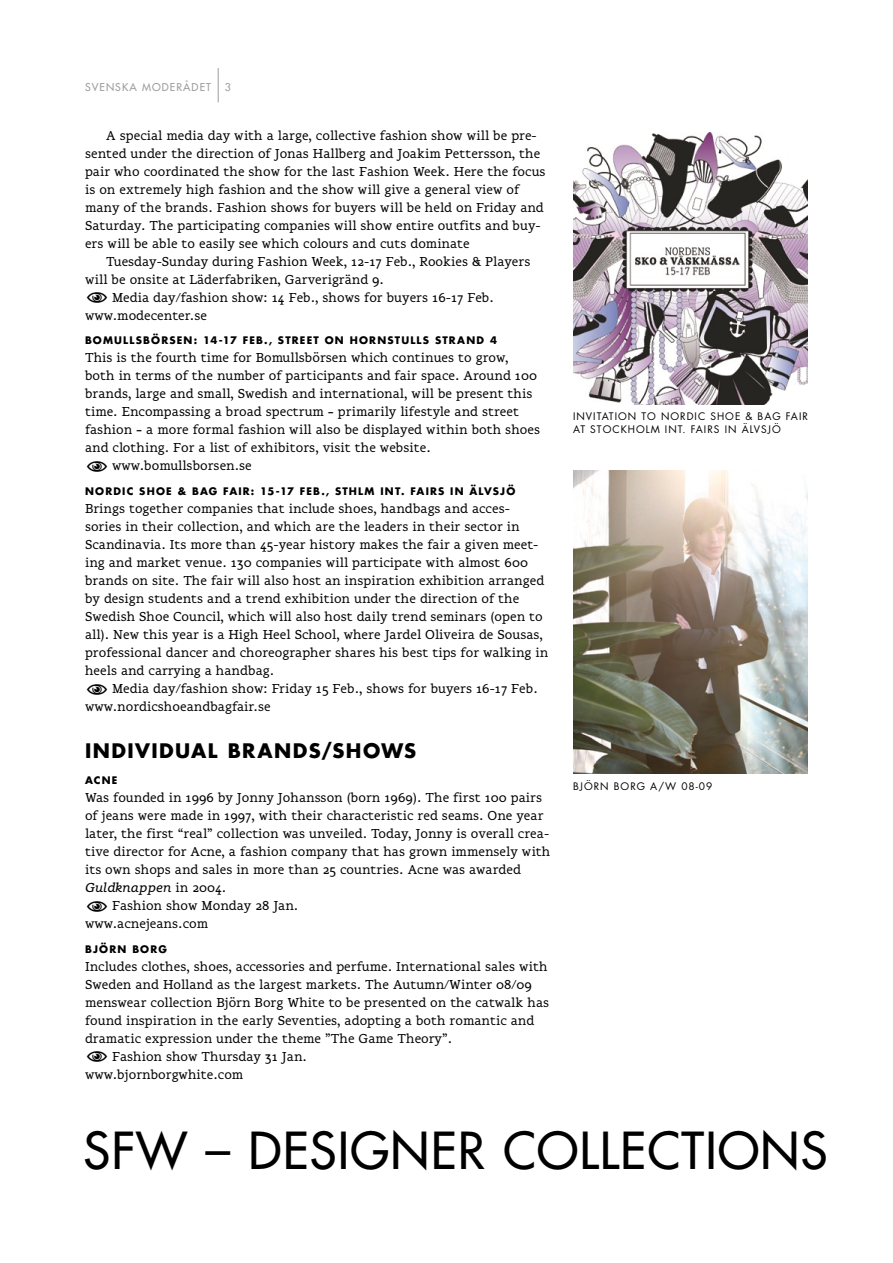
<style>
.page{position:relative;width:893px;height:1263px;background:#fff}
.page>*{position:absolute;margin:0;border:0;box-sizing:border-box;transform-origin:0 0}
.t1{font:49.65px "Futura";letter-spacing:.025em;color:#000}
.t2{font:700 19.5px "Futura";letter-spacing:.07em;color:#000}
.t3{font:13.5px/18px "Flembo Text";color:#000}
.t4{font:italic 13.5px "Flembo Text";color:#000}
.t5{font:10.5px "Futura";letter-spacing:.1em;color:#9c9d9f}
.t6{font:700 10.2px "Futura";letter-spacing:.12em;color:#000}
.t7{font:10.2px/12.1px "Futura";letter-spacing:.1em;color:#000}
.s1{font-style:normal}
</style>
<div class="page">
<hr style="left:218px;top:68px;width:1px;height:34px;background:#9c9d9f">
<img style="left:573px;top:471px;width:235px;height:303px">
<img style="left:574px;top:132px;width:233px;height:273px">
<p class="t5" style="left:85px;top:80px;width:127px">SVENSKA MODERÅDET</p>
<p class="t5" style="left:225px;top:80px;width:8px">3</p>
<p class="t3" style="left:85px;top:126px;width:462px;text-indent:21px">A special media day with a large, collective fashion show will be pre&shy;sented under the direction of Jonas Hallberg and Joakim Pettersson, the pair who coordinated the show for the last Fashion Week. Here the focus is on extremely high fashion and the show will give a general view of many of the brands. Fashion shows for buyers will be held on Friday and Saturday. The participating companies will show entire outfits and buy&shy;ers will be able to easily see which colours and cuts dominate</p>
<p class="t3" style="left:106px;top:252px;width:426px">Tuesday-Sunday during Fashion Week, 12-17 Feb., Rookies &amp; Players</p>
<p class="t3" style="left:85px;top:270px;width:301px">will be onsite at Läderfabriken, Garverigränd 9.</p>
<p class="t3" style="left:112px;top:288px;width:383px">Media day/fashion show: 14 Feb., shows for buyers 16-17 Feb.</p>
<p class="t3" style="left:85px;top:306px;width:123px">www.modecenter.se</p>
<p class="t6" style="left:85px;top:333px;width:46px">BOMULLS</p>
<p class="t6" style="left:143px;top:333px;width:35px">BÖRSEN</p>
<p class="t6" style="left:194px;top:333px;width:142px">: 14-17 FEB., STREET ON</p>
<p class="t6" style="left:350px;top:333px;width:37px">HORNST</p>
<p class="t6" style="left:401px;top:333px;width:17px">ULLS</p>
<p class="t6" style="left:435px;top:333px;width:63px">STRAN D 4</p>
<p class="t3" style="left:85px;top:349px;width:425px">This is the fourth time for Bomullsbörsen which continues to grow,</p>
<p class="t3" style="left:85px;top:367px;width:453px">both in terms of the number of participants and fair space. Around 100</p>
<p class="t3" style="left:85px;top:385px;width:449px">brands, large and small, Swedish and international, will be present this</p>
<p class="t3" style="left:85px;top:403px;width:436px">time. Encompassing a broad spectrum – primarily lifestyle and street</p>
<p class="t3" style="left:85px;top:421px;width:457px">fashion – a more formal fashion will also be displayed within both shoes</p>
<p class="t3" style="left:85px;top:439px;width:347px">and clothing. For a list of exhibitors, visit the website.</p>
<p class="t3" style="left:112px;top:457px;width:141px">www.bomullsborsen.se</p>
<p class="t6" style="left:85px;top:484px;width:64px">NORDIC SHOE</p>
<p class="t6" style="left:178px;top:484px;width:53px">&amp; BAG FAI</p>
<p class="t6" style="left:243px;top:484px;width:101px">R: 15-17 FEB., STHLM</p>
<p class="t6" style="left:380px;top:484px;width:8px">INT</p>
<p class="t6" style="left:401px;top:484px;width:17px">. FAI</p>
<p class="t6" style="left:430px;top:484px;width:28px">RS IN</p>
<p class="t6" style="left:470px;top:484px;width:47px">ÄLVSJÖ</p>
<p class="t3" style="left:85px;top:500px;width:465px">Brings together companies that include shoes, handbags and acces&shy;sories in their collection, and which are the leaders in their sector in Scandinavia. Its more than 45-year history makes the fair a given meet&shy;ing and market venue. 130 companies will participate with almost 600 brands on site. The fair will also host an inspiration exhibition arranged by design students and a trend exhibition under the direction of the Swedish Shoe Council, which will also host daily trend seminars (open to all). New this year is a High Heel School, where Jardel Oliveira de Sousas, professional dancer and choreographer shares his best tips for walking in heels and carrying a handbag.</p>
<p class="t3" style="left:85px;top:680px;width:454px;text-indent:27px">Media day/fashion show: Friday 15 Feb., shows for buyers 16-17 Feb. www.nordicshoeandbagfair.se</p>
<h2 class="t2" style="left:85px;top:737px;width:265px">IN DIVIDUAL BRAN DS/SHOWS</h2>
<p class="t6" style="left:85px;top:773px;width:9px">ACNE</p>
<p class="t3" style="left:85px;top:788px;width:459px">Was founded in 1996 by Jonny Johansson (born 1969). The first 100 pairs</p>
<p class="t3" style="left:85px;top:806px;width:460px">of jeans were made in 1997, with their characteristic red seams. One year</p>
<p class="t3" style="left:85px;top:824px;width:466px">later, the first “real” collection was unveiled. Today, Jonny is overall crea-</p>
<p class="t3" style="left:85px;top:842px;width:467px">tive director for Acne, a fashion company that has grown immensely with</p>
<p class="t3" style="left:85px;top:860px;width:437px">its own shops and sales in more than 25 countries. Acne was awarded</p>
<p class="t4" style="left:85px;top:879px;width:143px">Guldknappen <span class="s1">in 2004.</span></p>
<p class="t3" style="left:112px;top:896px;width:188px">Fashion show Monday 28 Jan.</p>
<p class="t3" style="left:85px;top:914px;width:125px">www.acnejeans.com</p>
<p class="t6" style="left:85px;top:942px;width:83px">BJÖRN BORG</p>
<p class="t3" style="left:85px;top:957px;width:464px">Includes clothes, shoes, accessories and perfume. International sales with</p>
<p class="t3" style="left:85px;top:975px;width:448px">Sweden and Holland as the largest markets. The Autumn/Winter 08/09</p>
<p class="t3" style="left:85px;top:993px;width:466px">menswear collection Björn Borg White to be presented on the catwalk has</p>
<p class="t3" style="left:85px;top:1011px;width:451px">found inspiration in the early Seventies, adopting a both romantic and</p>
<p class="t3" style="left:85px;top:1029px;width:369px">dramatic expression under the theme ”The Game Theory”.</p>
<p class="t3" style="left:112px;top:1047px;width:196px">Fashion show Thursday 31 Jan.</p>
<p class="t3" style="left:85px;top:1065px;width:160px">www.bjornborgwhite.com</p>
<p class="t7" style="left:573px;top:410px;width:236px">INVITATION TO NORDIC SHOE &amp; BAG FAIR<br>AT STOCKHOLM INT. FAIRS IN ÄLVSJÖ</p>
<p class="t7" style="left:573px;top:780px;width:141px">BJÖRN BORG A/W 08-09</p>
<h1 class="t1" style="left:84px;top:1118px;width:745px">SFW – DESIGNER COLLECTIONS</h1>
</div>
